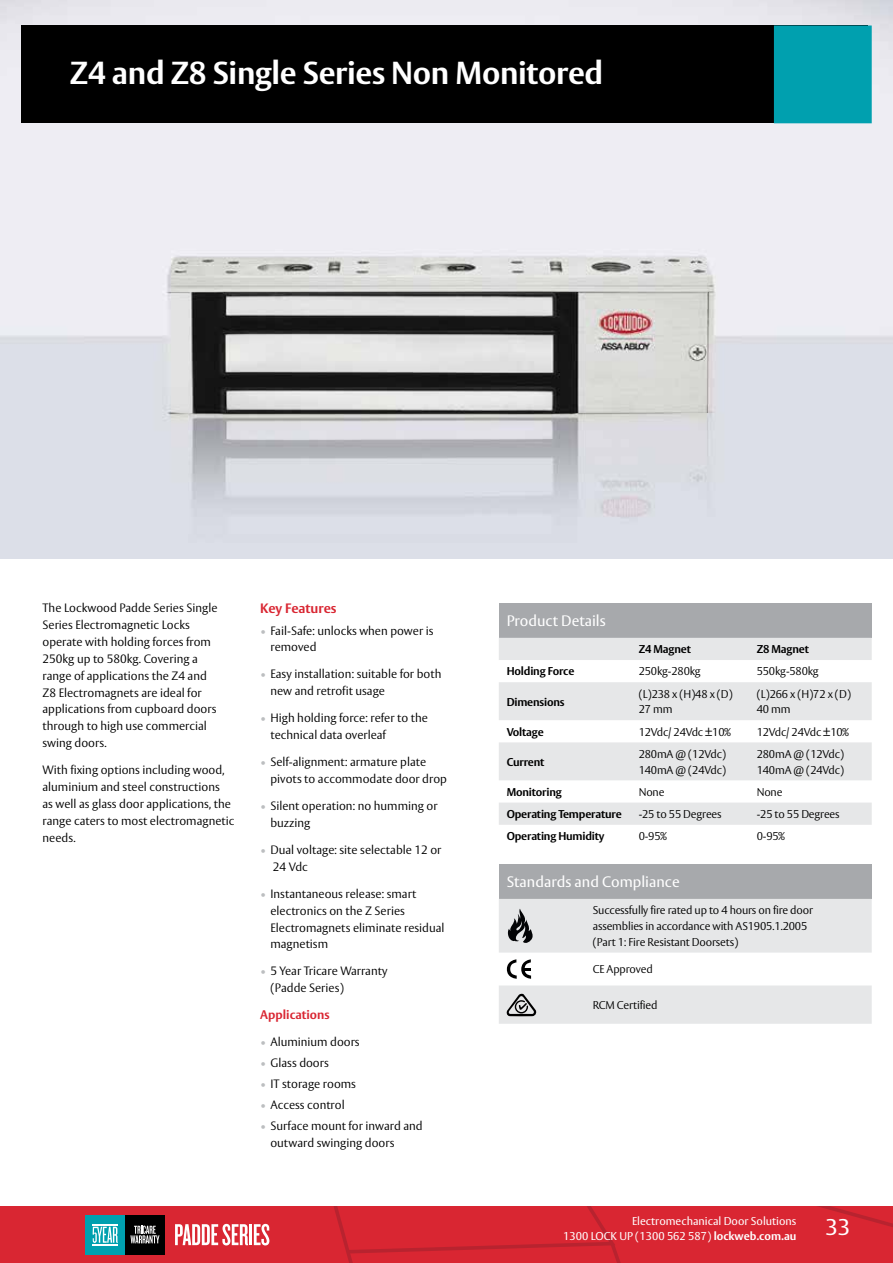
<style>
.page{position:relative;width:893px;height:1263px;background:#fff}
.page>*{position:absolute;margin:0;border:0;box-sizing:border-box;transform-origin:0 0}
.t1{font:700 31.5px "ASSA Vesta";letter-spacing:-.01em;color:#fff}
.t2{font:22.5px "ASSA Vesta";color:#fff}
.t3{font:15px "ASSA Vesta";color:#fff}
.t4{font:700 13.5px "ASSA Vesta";color:#d92632}
.t5{font:700 12.3px "ASSA Vesta";color:#d92632}
.t6{font:300 12px/16.8px "ASSA Vesta";color:#000}
.t7{font:300 11.25px/15.8px "ASSA Vesta";letter-spacing:-.015em;color:#000}
.t8{font:700 11.25px "ASSA Vesta";letter-spacing:-.015em;color:#000}
.t9{font:11.25px/15px "ASSA Vesta";color:#fff;text-align:right}
.s1{color:#bcbec0}
.s2{font-weight:700}
</style>
<div class="page">
<img style="left:0;top:0;width:893px;height:558px">
<div style="left:21px;top:26px;width:846px;height:97px;background:#000"></div>
<div style="left:774px;top:26px;width:98px;height:97px;background:#00a0af"></div>
<div style="left:499px;top:864px;width:373px;height:35px;background:#a7a9ac"></div>
<div style="left:499px;top:899px;width:373px;height:53px;background:#e6e7e8"></div>
<svg style="left:507px;top:959px;width:24px;height:20px"></svg>
<div style="left:499px;top:985px;width:373px;height:39px;background:#e6e7e8"></div>
<div style="left:499px;top:603px;width:373px;height:35px;background:#a7a9ac"></div>
<div style="left:499px;top:638px;width:373px;height:22px;background:#e6e7e8"></div>
<svg style="left:499px;top:682px;width:373px;height:143px;fill:#e6e7e8"></svg>
<svg style="left:0;top:1206px;width:893px;height:57px;background:#cd2e3a"></svg>
<h1 class="t1" style="left:70px;top:53px;width:225px">Velocity<sup>®</sup> 63mm</h1>
<h1 class="t1" style="left:388px;top:53px;width:263px">Rose D or Handles</h1>
<h1 class="t1" style="left:70px;top:53px;width:535px">Z4 and Z8 Single Series Non Monitored</h1>
<p class="t6" style="left:43px;top:600px;width:176px">The Lockwood Padde Series Single<br>Series Electromagnetic Locks operate with holding forces from<br>250kg up to 580kg. Covering a range of applications the Z4 and<br>Z8 Electromagnets are ideal for applications from cupboard doors through to high use commercial swing doors.</p>
<p class="t6" style="left:43px;top:762px;width:193px">With fixing options including wood, aluminium and steel constructions<br>as well as glass door applications, the range caters to most electromagnetic needs.</p>
<p class="t4" style="left:260px;top:600px;width:78px">Key Features</p>
<p class="t6" style="left:270px;top:622px;width:165px;text-indent:-10px"><span class="s1">•</span> Fail-Safe: unlocks when power is removed</p>
<p class="t6" style="left:270px;top:666px;width:172px;text-indent:-10px"><span class="s1">•</span> Easy installation: suitable for both new and retrofit usage</p>
<p class="t6" style="left:270px;top:710px;width:159px;text-indent:-10px"><span class="s1">•</span> High holding force: refer to the technical data overleaf</p>
<p class="t6" style="left:270px;top:754px;width:178px;text-indent:-10px"><span class="s1">•</span> Self-alignment: armature plate pivots to accommodate door drop</p>
<p class="t6" style="left:270px;top:798px;width:169px;text-indent:-10px"><span class="s1">•</span> Silent operation: no humming or buzzing</p>
<p class="t6" style="left:273px;top:842px;width:170px;text-indent:-13px"><span class="s1">•</span> Dual voltage: site selectable 12 or<br>24 Vdc</p>
<p class="t6" style="left:270px;top:886px;width:176px;text-indent:-10px"><span class="s1">•</span> Instantaneous release: smart electronics on the Z Series<br>Electromagnets eliminate residual magnetism</p>
<p class="t6" style="left:270px;top:963px;width:119px;text-indent:-10px"><span class="s1">•</span> 5 Year Tricare Warranty (Padde Series)</p>
<p class="t5" style="left:260px;top:1007px;width:71px">Applications</p>
<p class="t6" style="left:260px;top:1034px;width:101px"><span class="s1">•</span> Aluminium doors</p>
<p class="t6" style="left:260px;top:1055px;width:70px"><span class="s1">•</span> Glass doors</p>
<p class="t6" style="left:260px;top:1076px;width:97px"><span class="s1">•</span> IT storage rooms</p>
<p class="t6" style="left:260px;top:1097px;width:86px"><span class="s1">•</span> Access control</p>
<p class="t6" style="left:270px;top:1118px;width:154px;text-indent:-10px"><span class="s1">•</span> Surface mount for inward and outward swinging doors</p>
<p class="t3" style="left:507px;top:612px;width:101px">Product Details</p>
<p class="t8" style="left:639px;top:642px;width:54px">Z4 Magnet</p>
<p class="t8" style="left:757px;top:642px;width:54px">Z8 Magnet</p>
<p class="t8" style="left:507px;top:665px;width:69px">Holding Force</p>
<p class="t7" style="left:639px;top:664px;width:64px">250kg-280kg</p>
<p class="t7" style="left:757px;top:664px;width:64px">550kg-580kg</p>
<p class="t8" style="left:507px;top:695px;width:59px">Dimensions</p>
<p class="t7" style="left:639px;top:686px;width:96px">(L)238 x (H)48 x (D)<br>27 mm</p>
<p class="t7" style="left:757px;top:686px;width:96px">(L)266 x (H)72 x (D)<br>40 mm</p>
<p class="t8" style="left:507px;top:725px;width:39px">Voltage</p>
<p class="t7" style="left:639px;top:724px;width:94px">12Vdc/ 24Vdc ±10%</p>
<p class="t7" style="left:757px;top:724px;width:94px">12Vdc/ 24Vdc ±10%</p>
<p class="t8" style="left:507px;top:755px;width:39px">Current</p>
<p class="t7" style="left:639px;top:746px;width:89px">280mA @ (12Vdc)<br>140mA @ (24Vdc)</p>
<p class="t7" style="left:757px;top:746px;width:89px">280mA @ (12Vdc)<br>140mA @ (24Vdc)</p>
<p class="t8" style="left:507px;top:785px;width:57px">Monitoring</p>
<p class="t7" style="left:639px;top:784px;width:27px">None</p>
<p class="t7" style="left:757px;top:784px;width:27px">None</p>
<p class="t8" style="left:507px;top:807px;width:117px">Operating Temperature</p>
<p class="t7" style="left:639px;top:807px;width:84px">-25 to 55 Degrees</p>
<p class="t7" style="left:757px;top:807px;width:84px">-25 to 55 Degrees</p>
<p class="t8" style="left:507px;top:829px;width:99px">Operating Humidity</p>
<p class="t7" style="left:639px;top:829px;width:30px">0-95%</p>
<p class="t7" style="left:757px;top:829px;width:30px">0-95%</p>
<p class="t3" style="left:507px;top:873px;width:174px">Standards and Compliance</p>
<p class="t7" style="left:593px;top:903px;width:222px">Successfully fire rated up to 4 hours on fire door assemblies in accordance with AS1905.1.2005 (Part 1: Fire Resistant Doorsets)</p>
<p class="t7" style="left:593px;top:962px;width:61px">CE Approved</p>
<p class="t7" style="left:593px;top:998px;width:66px">RCM Certified</p>
<p class="t9" style="left:563px;top:1214px;width:235px">Electromechanical Door Solutions<br>1300 LOCK UP (1300 562 587) <span class="s2">lockweb.com.au</span></p>
<h2 class="t2" style="left:825px;top:1214px;width:26px">33</h2>
</div>
